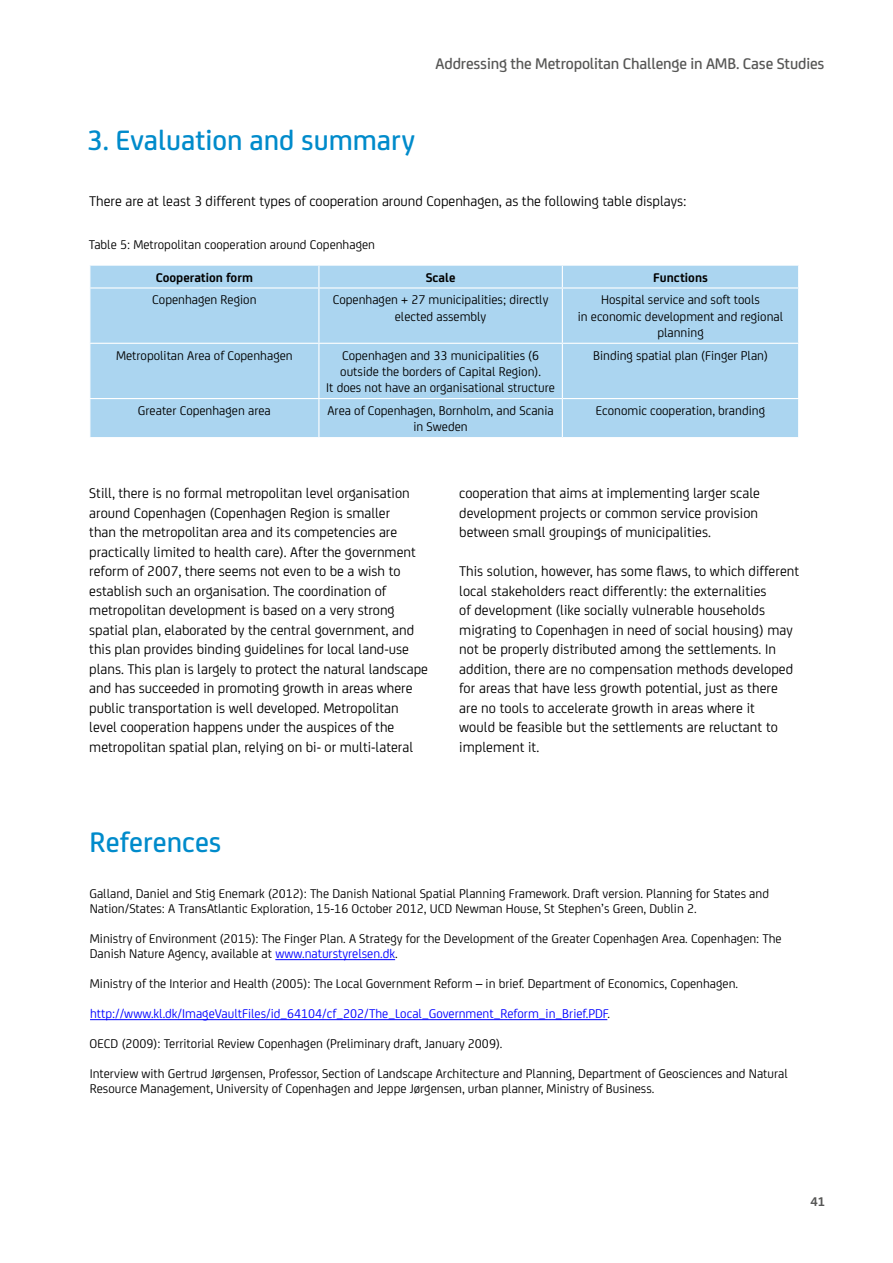
<style>
.page{position:relative;width:893px;height:1263px;background:#fff}
.page>*{position:absolute;margin:0;border:0;box-sizing:border-box;transform-origin:0 0}
.t1{font:500 30px "FS Joey";color:#008bcb}
.t2{font:500 16.5px "FS Joey";letter-spacing:-.01em;color:#575756}
.t3{font:15px/19.5px "FS Joey";color:#000}
.t4{font:13.5px/16.2px "FS Joey";color:#000;text-align:center}
.t5{font:13.5px "FS Joey";color:#00f}
.t6{font:700 13.5px "FS Joey";color:#000}
.t7{font:700 13.5px "FS Joey";color:#575756}
.s1{color:#00f}
.s2{color:#000}
</style>
<div class="page">
<div style="left:90px;top:266px;width:708px;height:171px;background:#abd5f0"></div>
<svg style="left:318px;top:266px;width:1px;height:21px"></svg>
<svg style="left:562px;top:266px;width:1px;height:21px"></svg>
<hr style="left:89px;top:287px;width:230px;height:2px;background:#fff">
<hr style="left:319px;top:287px;width:243px;height:2px;background:#fff">
<hr style="left:318px;top:289px;width:1px;height:54px;background:#fff">
<hr style="left:562px;top:287px;width:237px;height:2px;background:#fff">
<hr style="left:562px;top:289px;width:1px;height:54px;background:#fff">
<hr style="left:89px;top:343px;width:230px;height:1px;background:#fff">
<hr style="left:319px;top:343px;width:243px;height:1px;background:#fff">
<hr style="left:318px;top:344px;width:1px;height:54px;background:#fff">
<hr style="left:562px;top:343px;width:237px;height:1px;background:#fff">
<hr style="left:562px;top:344px;width:1px;height:54px;background:#fff">
<hr style="left:89px;top:398px;width:230px;height:1px;background:#fff">
<hr style="left:319px;top:398px;width:243px;height:1px;background:#fff">
<hr style="left:318px;top:399px;width:1px;height:38px;background:#fff">
<hr style="left:562px;top:398px;width:237px;height:1px;background:#fff">
<hr style="left:562px;top:399px;width:1px;height:38px;background:#fff">
<hr style="left:275px;top:959px;width:120px;height:1px;background:#00f">
<hr style="left:90px;top:1019px;width:517px;height:1px;background:#00f">
<p class="t2" style="left:436px;top:51px;width:390px">Addressing the Metropolitan Challenge in AMB. Case Studies</p>
<h1 class="t1" style="left:87px;top:118px;width:329px">3. Evaluation and summary</h1>
<p class="t3" style="left:89px;top:190px;width:599px">There are at least 3 different types of cooperation around Copenhagen, as the following table displays:</p>
<p class="t4" style="left:89px;top:235px;width:288px">Table 5: Metropolitan cooperation around Copenhagen</p>
<p class="t6" style="left:156px;top:267px;width:99px">Cooperation form</p>
<p class="t6" style="left:426px;top:267px;width:31px">Scale</p>
<p class="t6" style="left:653px;top:267px;width:56px">Functions</p>
<p class="t4" style="left:152px;top:291px;width:106px">Copenhagen Region</p>
<p class="t4" style="left:333px;top:291px;width:217px">Copenhagen + 27 municipalities; directly elected assembly</p>
<p class="t4" style="left:578px;top:291px;width:207px">Hospital service and soft tools<br>in economic development and regional planning</p>
<p class="t4" style="left:116px;top:346px;width:178px">Metropolitan Area of Copenhagen</p>
<p class="t4" style="left:326px;top:346px;width:230px">Copenhagen and 33 municipalities (6 outside the borders of Capital Region).<br>It does not have an organisational structure</p>
<p class="t4" style="left:593px;top:346px;width:176px">Binding spatial plan (Finger Plan)</p>
<p class="t4" style="left:138px;top:402px;width:134px">Greater Copenhagen area</p>
<p class="t4" style="left:327px;top:402px;width:228px">Area of Copenhagen, Bornholm, and Scania in Sweden</p>
<p class="t4" style="left:596px;top:402px;width:171px">Economic cooperation, branding</p>
<p class="t3" style="left:89px;top:482px;width:340px">Still, there is no formal metropolitan level organisation around Copenhagen (Copenhagen Region is smaller<br>than the metropolitan area and its competencies are practically limited to health care). After the government reform of 2007, there seems not even to be a wish to establish such an organisation. The coordination of metropolitan development is based on a very strong spatial plan, elaborated by the central government, and this plan provides binding guidelines for local land-use plans. This plan is largely to protect the natural landscape and has succeeded in promoting growth in areas where public transportation is well developed. Metropolitan level cooperation happens under the auspices of the metropolitan spatial plan, relying on bi- or multi-lateral</p>
<p class="t3" style="left:459px;top:482px;width:302px">cooperation that aims at implementing larger scale development projects or common service provision between small groupings of municipalities.</p>
<p class="t3" style="left:459px;top:560px;width:342px">This solution, however, has some flaws, to which different local stakeholders react differently: the externalities<br>of development (like socially vulnerable households migrating to Copenhagen in need of social housing) may not be properly distributed among the settlements. In addition, there are no compensation methods developed for areas that have less growth potential, just as there are no tools to accelerate growth in areas where it<br>would be feasible but the settlements are reluctant to implement it.</p>
<h1 class="t1" style="left:90px;top:820px;width:133px">References</h1>
<p class="t4" style="left:89px;top:885px;width:681px;line-height:15px;text-align:left">Galland, Daniel and Stig Enemark (2012): The Danish National Spatial Planning Framework. Draft version. Planning for States and<br>Nation/States: A TransAtlantic Exploration, 15-16 October 2012, UCD Newman House, St Stephen’s Green, Dublin 2.</p>
<p class="t4" style="left:90px;top:930px;width:693px;line-height:15px;text-align:left">Ministry of Environment (2015): The Finger Plan. A Strategy for the Development of the Greater Copenhagen Area. Copenhagen: The<br>Danish Nature Agency, available at <span class="s1">www.naturstyrelsen.dk</span>.</p>
<p class="t4" style="left:90px;top:975px;width:650px">Ministry of the Interior and Health (2005): The Local Government Reform – in brief. Department of Economics, Copenhagen.</p>
<p class="t5" style="left:90px;top:1004px;width:521px">http://www.kl.dk/ImageVaultFiles/id_64104/cf_202/The_Local_Government_Reform_in_Brief.PDF<span class="s2">.</span></p>
<p class="t4" style="left:90px;top:1035px;width:414px">OECD (2009): Territorial Review Copenhagen (Preliminary draft, January 2009).</p>
<p class="t4" style="left:90px;top:1065px;width:700px;line-height:15px;text-align:left">Interview with Gertrud Jørgensen, Professor, Section of Landscape Architecture and Planning, Department of Geosciences and Natural<br>Resource Management, University of Copenhagen and Jeppe Jørgensen, urban planner, Ministry of Business.</p>
<p class="t7" style="left:811px;top:1192px;width:16px">41</p>
</div>
